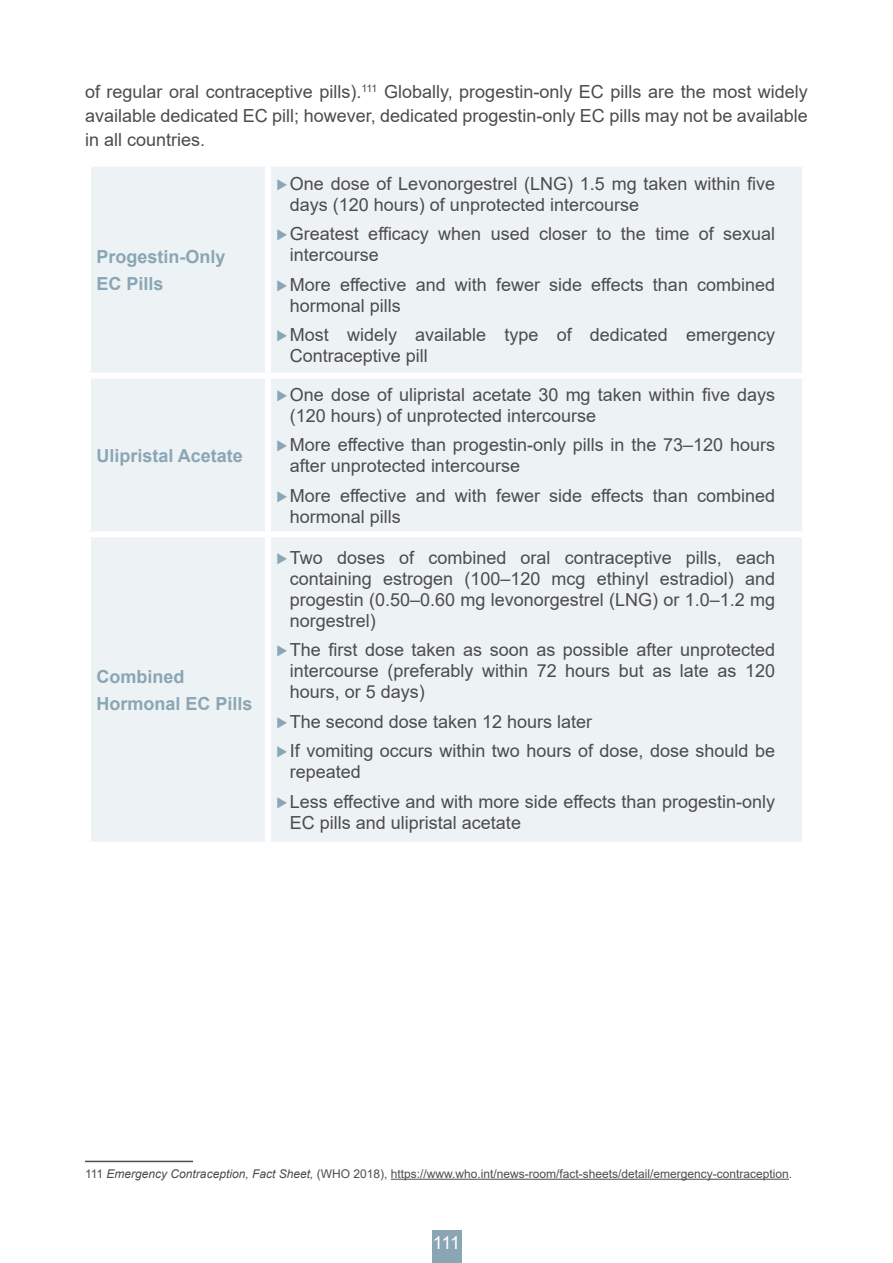
<style>
.page{position:relative;width:893px;height:1263px;background:#fff}
.page>*{position:absolute;margin:0;border:0;box-sizing:border-box;transform-origin:0 0}
.t1{font:18px/21px "Arial";color:#4c4c4c}
.sub_heading{font:700 18px/27px "Arial";color:#8aa6b5}
.t2{font:18px "Arial";color:#fff}
.footnote_referance{font:12px "Arial";color:#4c4c4c}
.s1{font-family:"Proxima Nova Cond";font-weight:100;color:#8aa6b5}
.s2{font-style:italic}
</style>
<div class="page">
<div style="left:432px;top:1231px;width:29px;height:32px;background:#8aa6b5"></div>
<hr style="left:85px;top:1161px;width:108px;height:1px;background:#4c4c4c">
<hr style="left:391px;top:1179px;width:398px;height:1px;background:#4c4c4c">
<div style="left:91px;top:167px;width:711px;height:675px;background:#edf2f4"></div>
<div style="left:265px;top:167px;width:6px;height:206px;background:#fff"></div>
<div style="left:85px;top:373px;width:183px;height:6px;background:#fff"></div>
<div style="left:268px;top:373px;width:540px;height:6px;background:#fff"></div>
<div style="left:265px;top:379px;width:6px;height:152px;background:#fff"></div>
<div style="left:85px;top:531px;width:183px;height:6px;background:#fff"></div>
<div style="left:268px;top:531px;width:540px;height:6px;background:#fff"></div>
<div style="left:265px;top:537px;width:6px;height:305px;background:#fff"></div>
<p class="t1" style="left:85px;top:80px;width:724px;line-height:24px;text-align:justify">of regular oral contraceptive pills).<sup>111</sup> Globally, progestin-only EC pills are the most widely available dedicated EC pill; however, dedicated progestin-only EC pills may not be available in all countries.</p>
<h3 class="sub_heading" style="left:97px;top:243px;width:131px">Progestin-Only<br>EC Pills</h3>
<h3 class="sub_heading" style="left:97px;top:442px;width:148px">Ulipristal Acetate</h3>
<h3 class="sub_heading" style="left:97px;top:663px;width:158px">Combined<br>Hormonal EC Pills</h3>
<p class="t1" style="left:290px;top:173px;width:487px;text-indent:-14px"><span class="s1">⊲</span> One dose of Levonorgestrel (LNG) 1.5 mg taken within five days (120 hours) of unprotected intercourse</p>
<p class="t1" style="left:290px;top:223px;width:487px;text-indent:-14px"><span class="s1">⊲</span> Greatest efficacy when used closer to the time of sexual intercourse</p>
<p class="t1" style="left:290px;top:274px;width:487px;text-indent:-14px"><span class="s1">⊲</span> More effective and with fewer side effects than combined hormonal pills</p>
<p class="t1" style="left:290px;top:324px;width:487px;text-indent:-14px"><span class="s1">⊲</span> Most widely available type of dedicated emergency<br>Contraceptive pill</p>
<p class="t1" style="left:290px;top:384px;width:487px;text-indent:-14px"><span class="s1">⊲</span> One dose of ulipristal acetate 30 mg taken within five days (120 hours) of unprotected intercourse</p>
<p class="t1" style="left:290px;top:434px;width:487px;text-indent:-14px"><span class="s1">⊲</span> More effective than progestin-only pills in the 73–120 hours after unprotected intercourse</p>
<p class="t1" style="left:290px;top:485px;width:487px;text-indent:-14px"><span class="s1">⊲</span> More effective and with fewer side effects than combined hormonal pills</p>
<p class="t1" style="left:290px;top:547px;width:487px;text-align:justify;text-indent:-14px"><span class="s1">⊲</span> Two doses of combined oral contraceptive pills, each containing estrogen (100–120 mcg ethinyl estradiol) and progestin (0.50–0.60 mg levonorgestrel (LNG) or 1.0–1.2 mg norgestrel)</p>
<p class="t1" style="left:290px;top:639px;width:487px;text-align:justify;text-indent:-14px"><span class="s1">⊲</span> The first dose taken as soon as possible after unprotected intercourse (preferably within 72 hours but as late as 120 hours, or 5 days)</p>
<p class="t1" style="left:276px;top:711px;width:317px"><span class="s1">⊲</span> The second dose taken 12 hours later</p>
<p class="t1" style="left:290px;top:740px;width:487px;text-indent:-14px"><span class="s1">⊲</span> If vomiting occurs within two hours of dose, dose should be repeated</p>
<p class="t1" style="left:290px;top:791px;width:487px;text-indent:-14px"><span class="s1">⊲</span> Less effective and with more side effects than progestin-only<br>EC pills and ulipristal acetate</p>
<p class="footnote_referance" style="left:85px;top:1165px;width:709px">111 <span class="s2">Emergency Contraception, Fact Sheet,</span> (WHO 2018), https://www.who.int/news-room/fact-sheets/detail/emergency-contraception.</p>
<p class="t2" style="left:433px;top:1230px;width:29px">111</p>
</div>
